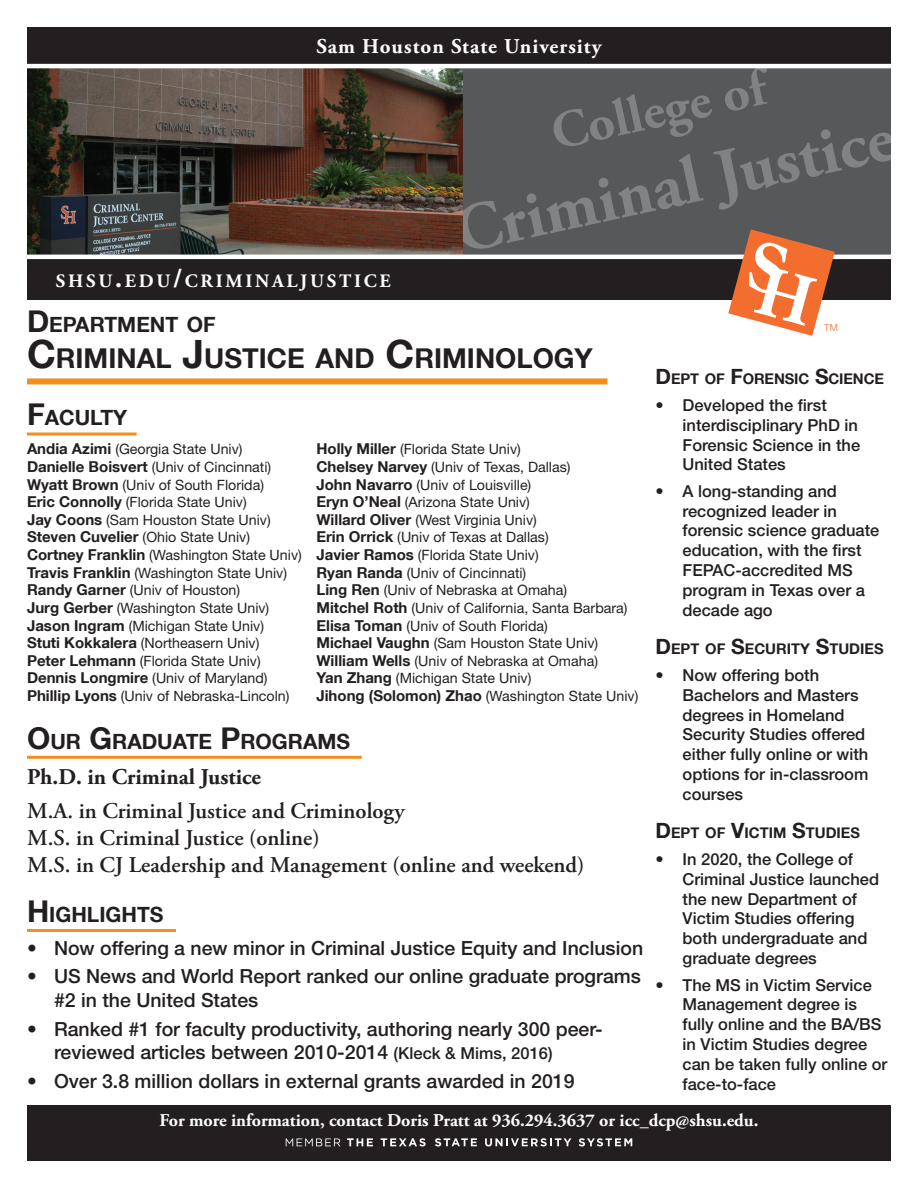
<style>
.page{position:relative;width:918px;height:1188px;background:#fff}
.page>*{position:absolute;margin:0;border:0;box-sizing:border-box;transform-origin:0 0}
.t1{font:700 67.5px "Adobe Garamond Pro";color:#808285}
.t2{font:700 52.5px "Adobe Garamond Pro";color:#808285}
.t3{font:700 27.3px "Helvetica Neue LT Com";color:#231f20}
.t4{font:600 22.5px/27px "Adobe Garamond Pro";color:#231f20}
.t5{font:700 22.5px "Adobe Garamond Pro";color:#231f20}
.t6{font:700 21px "Helvetica Neue LT Com";color:#231f20}
.t7{font:700 21px "Adobe Garamond Pro";letter-spacing:.05em;color:#fff}
.t8{font:500 19.5px/23.4px "Helvetica Neue";color:#231f20}
.t9{font:700 18.9px "Adobe Garamond Pro";letter-spacing:.145em;color:#fff}
.t10{font:700 18px "Adobe Garamond Pro";color:#fff}
.t11{font:500 16.5px/19.8px "Helvetica Neue";color:#231f20}
.t12{font:700 14.7px "Helvetica Neue LT Com";color:#231f20}
.t13{font:14.25px/17.7px "Helvetica Neue";color:#231f20}
.t14{font:300 9.75px "Helvetica Neue";color:#f36e2e}
.s1{font-size:27px}
.s2{font-size:30px}
.s3{font-size:39px}
.s4{font-family:"Helvetica Neue LT Com";font-weight:700;font-size:15px}
.s5{font-size:16.5px}
.s6{font-size:21px}
.s7{font-weight:400}
</style>
<div class="page">
<div style="left:221px;top:66px;width:670px;height:188px;background:#57585a"></div>
<img style="left:27px;top:68px;width:436px;height:187px">
<div style="left:27px;top:259px;width:864px;height:40px;background:#231f20"></div>
<div style="left:27px;top:1106px;width:864px;height:55px;background:#231f20"></div>
<div style="left:27px;top:27px;width:864px;height:37px;background:#231f20"></div>
<hr style="left:27px;top:64px;width:864px;height:4px;background:#fff">
<svg style="left:435px;top:1138px;width:42px;height:8px"></svg>
<svg style="left:485px;top:1138px;width:86px;height:8px"></svg>
<svg style="left:579px;top:1138px;width:53px;height:8px"></svg>
<svg style="left:286px;top:1139px;width:54px;height:7px"></svg>
<svg style="left:347px;top:1138px;width:26px;height:8px"></svg>
<svg style="left:381px;top:1138px;width:45px;height:8px"></svg>
<svg style="left:728px;top:229px;width:107px;height:107px"></svg>
<div style="left:27px;top:378px;width:581px;height:6px;background:#f68e1e"></div>
<hr style="left:27px;top:756px;width:335px;height:3px;background:#f68e1e">
<hr style="left:27px;top:433px;width:110px;height:3px;background:#f68e1e">
<hr style="left:27px;top:929px;width:149px;height:3px;background:#f68e1e">
<h3 class="t7" style="left:316px;top:34px;width:287px">Sam Houston State University</h3>
<h3 class="t9" style="left:56px;top:270px;width:336px">SHSU<span class="s1">.</span>EDU<span class="s1">/</span>CRIMINALJUSTICE</h3>
<h2 class="t2" style="left:546px;top:103px;width:219px;rotate:-12deg">College of</h2>
<h1 class="t1" style="left:447px;top:193px;width:449px;rotate:-12deg">Criminal Justice</h1>
<h3 class="t6" style="left:27px;top:312px;width:190px"><span class="s2">D</span>EPARTMENT OF</h3>
<h3 class="t3" style="left:27px;top:341px;width:567px"><span class="s3">C</span>RIMINAL <span class="s3">J</span>USTICE AND <span class="s3">C</span>RIMINOLOGY</h3>
<h3 class="t6" style="left:27px;top:405px;width:102px"><span class="s2">F</span>ACULTY</h3>
<p class="t13" style="left:27px;top:440px;width:276px"><span class="s4">Andia Azimi</span> (Georgia State Univ)<br><span class="s4">Danielle Boisvert</span> (Univ of Cincinnati)<br><span class="s4">Wyatt Brown</span> (Univ of South Florida)<br><span class="s4">Eric Connolly</span> (Florida State Univ)<br><span class="s4">Jay Coons</span> (Sam Houston State Univ)<br><span class="s4">Steven Cuvelier</span> (Ohio State Univ)<br><span class="s4">Cortney Franklin</span> (Washington State Univ)<br><span class="s4">Travis Franklin</span> (Washington State Univ)<br><span class="s4">Randy Garner</span> (Univ of Houston)<br><span class="s4">Jurg Gerber</span> (Washington State Univ)<br><span class="s4">Jason Ingram</span> (Michigan State Univ)<br><span class="s4">Stuti Kokkalera</span> (Northeasern Univ)<br><span class="s4">Peter Lehmann</span> (Florida State Univ)<br><span class="s4">Dennis Longmire</span> (Univ of Maryland)<br><span class="s4">Phillip Lyons</span> (Univ of Nebraska-Lincoln)</p>
<p class="t13" style="left:316px;top:440px;width:324px"><span class="s4">Holly Miller</span> (Florida State Univ)<br><span class="s4">Chelsey Narvey</span> (Univ of Texas, Dallas)<br><span class="s4">John Navarro</span> (Univ of Louisville)<br><span class="s4">Eryn O’Neal</span> (Arizona State Univ)<br><span class="s4">Willard Oliver</span> (West Virginia Univ)<br><span class="s4">Erin Orrick</span> (Univ of Texas at Dallas)<br><span class="s4">Javier Ramos</span> (Florida State Univ)<br><span class="s4">Ryan Randa</span> (Univ of Cincinnati)<br><span class="s4">Ling Ren</span> (Univ of Nebraska at Omaha)<br><span class="s4">Mitchel Roth</span> (Univ of California, Santa Barbara)<br><span class="s4">Elisa Toman</span> (Univ of South Florida)<br><span class="s4">Michael Vaughn</span> (Sam Houston State Univ)<br><span class="s4">William Wells</span> (Univ of Nebraska at Omaha)<br><span class="s4">Yan Zhang</span> (Michigan State Univ)<br><span class="s4">Jihong (Solomon) Zhao</span> (Washington State Univ)</p>
<h3 class="t6" style="left:27px;top:728px;width:325px"><span class="s2">O</span>UR <span class="s2">G</span>RADUATE <span class="s2">P</span>ROGRAMS</h3>
<h3 class="t5" style="left:27px;top:764px;width:236px">Ph.D. in Criminal Justice</h3>
<h3 class="t4" style="left:27px;top:797px;width:559px">M.A. in Criminal Justice and Criminology<br>M.S. in Criminal Justice (online)<br>M.S. in CJ Leadership and Management (online and weekend)</h3>
<h3 class="t6" style="left:27px;top:901px;width:138px"><span class="s2">H</span>IGHLIGHTS</h3>
<h3 class="t8" style="left:27px;top:936px;width:618px">• Now offering a new minor in Criminal Justice Equity and Inclusion</h3>
<h3 class="t8" style="left:54px;top:965px;width:589px;text-indent:-27px">• US News and World Report ranked our online graduate programs #2 in the United States</h3>
<h3 class="t8" style="left:54px;top:1017px;width:550px;text-indent:-27px">• Ranked #1 for faculty productivity, authoring nearly 300 peer&shy;reviewed articles between 2010-2014 <span class="s5">(Kleck &amp; Mims, 2016)</span></h3>
<h3 class="t8" style="left:27px;top:1069px;width:549px">• Over 3.8 million dollars in external grants awarded in 2019</h3>
<p class="t14" style="left:824px;top:322px;width:15px">TM</p>
<p class="t12" style="left:656px;top:370px;width:230px"><span class="s6">D</span>EPT OF <span class="s6">F</span>ORENSIC <span class="s6">S</span>CIENCE</p>
<p class="t11" style="left:683px;top:395px;width:179px;text-indent:-27px">• Developed the first interdisciplinary PhD in<br>Forensic Science in the<br>United States</p>
<p class="t11" style="left:683px;top:481px;width:198px;text-indent:-27px">• A long-standing and recognized leader in forensic science graduate education, with the first<br>FEPAC-accredited MS program in Texas over a decade ago</p>
<p class="t12" style="left:656px;top:640px;width:230px"><span class="s6">D</span>EPT OF <span class="s6">S</span>ECURITY <span class="s6">S</span>TUDIES</p>
<p class="t11" style="left:683px;top:665px;width:187px;text-indent:-27px"><span class="s7">•</span> Now offering both<br>Bachelors and Masters degrees in Homeland<br>Security Studies offered either fully online or with options for in-classroom courses</p>
<p class="t12" style="left:656px;top:824px;width:206px"><span class="s6">D</span>EPT OF <span class="s6">V</span>ICTIM <span class="s6">S</span>TUDIES</p>
<p class="t11" style="left:683px;top:849px;width:198px;text-indent:-27px"><span class="s7">•</span> In 2020, the College of<br>Criminal Justice launched the new Department of<br>Victim Studies offering both undergraduate and graduate degrees</p>
<p class="t11" style="left:683px;top:975px;width:206px;text-indent:-27px"><span class="s7">•</span> The MS in Victim Service<br>Management degree is fully online and the BA/BS in Victim Studies degree can be taken fully online or face-to-face</p>
<p class="t10" style="left:160px;top:1110px;width:600px">For more information, contact Doris Pratt at 936.294.3637 or icc_dcp@shsu.edu.</p>
</div>
